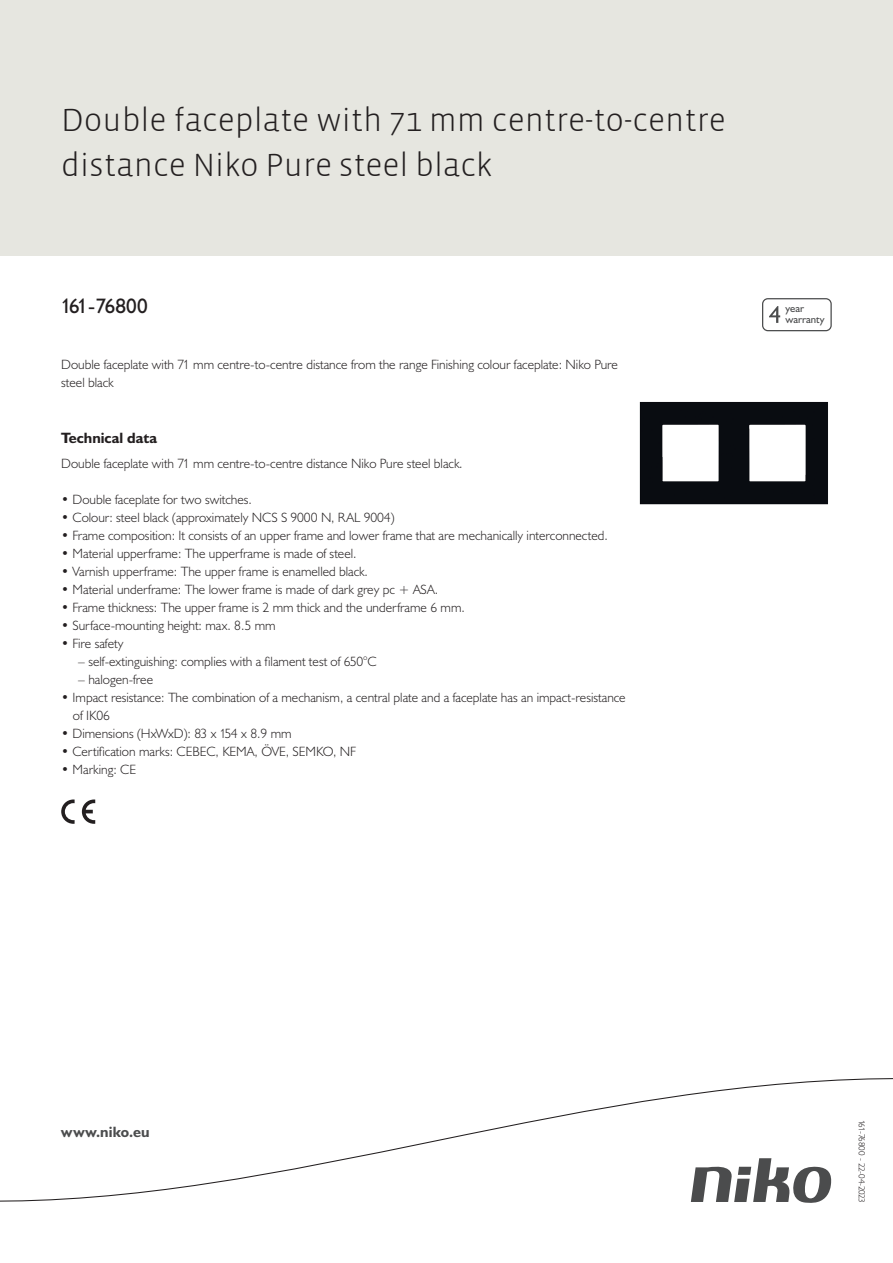
<style>
.page{position:relative;width:893px;height:1263px;background:#fff}
.page>*{position:absolute;margin:0;border:0;box-sizing:border-box;transform-origin:0 0}
.Title_datasheets{font:300 33px/45px "Vista Sans";color:#231f20}
.Article_number{font:21px "Humanist 521 BT";letter-spacing:-.025em;color:#231f20}
.Titles_parts{font:700 15px "Humanist 521 BT";color:#231f20}
.titel_afbeelding{font:700 15px "Humanist 521 BT";letter-spacing:.005em;color:#4b4c4d}
.USP_Bullets{font:300 13.5px/18px "Humanist 521 BT";color:#231f20}
.Platte_tekst_CAB{font:300 13.5px/18px "Humanist 521 BT";color:#231f20}
.USP_Bullets_level_2{font:300 13.5px "Humanist 521 BT";color:#231f20}
.t1{font:10.8px/10.8px "Humanist 521 BT";color:#4b4c4d}
.Revision{font:300 9px "Humanist 521 BT";letter-spacing:-.03em;color:#231f20}
</style>
<div class="page">
<div style="left:0;top:0;width:893px;height:255px;background:#e6e6e0"></div>
<svg style="left:82px;top:799px;width:13px;height:25px"></svg>
<svg style="left:61px;top:799px;width:14px;height:25px"></svg>
<svg style="left:762px;top:298px;width:70px;height:33px"></svg>
<svg style="left:0;top:1078px;width:893px;height:125px"></svg>
<img style="left:639px;top:401px;width:189px;height:104px">
<p class="Title_datasheets" style="left:61px;top:98px;width:666px">Double faceplate with 71 mm centre-to-centre distance Niko Pure steel black</p>
<p class="Article_number" style="left:61px;top:293px;width:88px">161-76800</p>
<p class="Platte_tekst_CAB" style="left:61px;top:355px;width:558px">Double faceplate with 71 mm centre-to-centre distance from the range Finishing colour faceplate: Niko Pure steel black</p>
<p class="Titles_parts" style="left:61px;top:429px;width:98px">Technical data</p>
<p class="Platte_tekst_CAB" style="left:61px;top:454px;width:403px">Double faceplate with 71 mm centre-to-centre distance Niko Pure steel black.</p>
<p class="USP_Bullets" style="left:61px;top:490px;width:192px">• Double faceplate for two switches.</p>
<p class="USP_Bullets" style="left:61px;top:508px;width:335px">• Colour: steel black (approximately NCS S 9000 N, RAL 9004)</p>
<p class="USP_Bullets" style="left:61px;top:526px;width:548px">• Frame composition: It consists of an upper frame and lower frame that are mechanically interconnected.</p>
<p class="USP_Bullets" style="left:61px;top:544px;width:297px">• Material upperframe: The upperframe is made of steel.</p>
<p class="USP_Bullets" style="left:61px;top:562px;width:308px">• Varnish upperframe: The upper frame is enamelled black.</p>
<p class="USP_Bullets" style="left:61px;top:580px;width:378px">• Material underframe: The lower frame is made of dark grey pc + ASA.</p>
<p class="USP_Bullets" style="left:61px;top:598px;width:405px">• Frame thickness: The upper frame is 2 mm thick and the underframe 6 mm.</p>
<p class="USP_Bullets" style="left:61px;top:616px;width:216px">• Surface-mounting height: max. 8.5 mm</p>
<p class="USP_Bullets" style="left:61px;top:634px;width:64px">• Fire safety</p>
<p class="USP_Bullets_level_2" style="left:78px;top:653px;width:300px">– self-extinguishing: complies with a filament test of 650°C</p>
<p class="USP_Bullets_level_2" style="left:78px;top:671px;width:76px">– halogen-free</p>
<p class="USP_Bullets" style="left:73px;top:688px;width:554px;text-indent:-12px">• Impact resistance: The combination of a mechanism, a central plate and a faceplate has an impact-resistance of IK06</p>
<p class="USP_Bullets" style="left:61px;top:724px;width:232px">• Dimensions (HxWxD): 83 x 154 x 8.9 mm</p>
<p class="USP_Bullets" style="left:61px;top:742px;width:297px">• Certification marks: CEBEC, KEMA, ÖVE, SEMKO, NF</p>
<p class="USP_Bullets" style="left:61px;top:760px;width:76px">• Marking: CE</p>
<p class="t1" style="left:785px;top:303px;width:41px">year warranty</p>
<p class="titel_afbeelding" style="left:61px;top:1122px;width:90px">www.niko.eu</p>
<p class="Revision" style="left:868px;top:1120px;width:84px;rotate:90deg">161-76800 - 22-04-2023</p>
</div>
